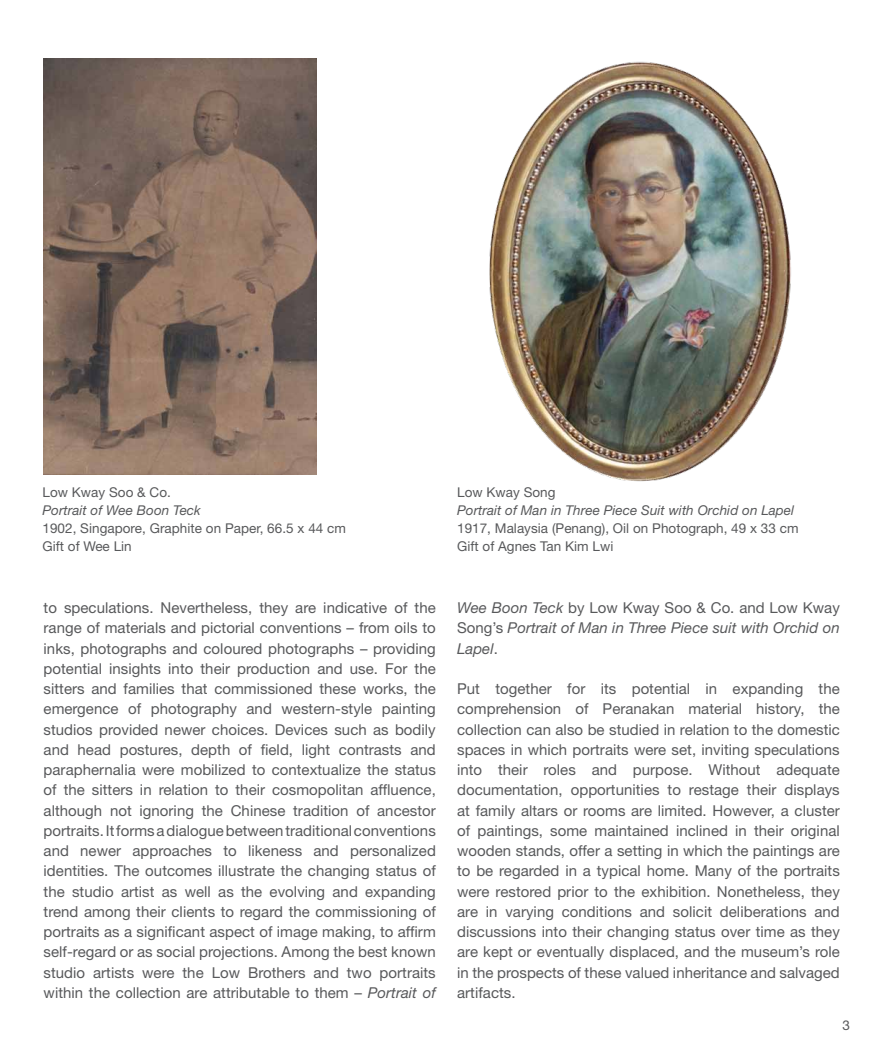
<style>
.page{position:relative;width:893px;height:1063px;background:#fff}
.page>*{position:absolute;margin:0;border:0;box-sizing:border-box;transform-origin:0 0}
.t1{font:15px/20.2px "Helvetica Neue LT Std";letter-spacing:.005em;color:#58595b;text-align:justify}
.t2{font:italic 15px/20.2px "Helvetica Neue LT Std";letter-spacing:.005em;color:#58595b;text-align:justify}
.t3{font:13.5px/18px "Helvetica Neue LT Std";letter-spacing:.005em;color:#58595b}
.t4{font:italic 13.5px "Helvetica Neue LT Std";letter-spacing:.005em;color:#58595b}
.s1{font-style:italic}
.s2{font-style:normal}
</style>
<div class="page">
<img style="left:489px;top:61px;width:302px;height:421px">
<img style="left:44px;top:59px;width:273px;height:416px">
<p class="t3" style="left:43px;top:483px;width:130px">Low Kway Soo &amp; Co.</p>
<p class="t4" style="left:43px;top:502px;width:160px">Portrait of Wee Boon Teck</p>
<p class="t3" style="left:43px;top:519px;width:305px">1902, Singapore, Graphite on Paper, 66.5 x 44 cm<br>Gift of Wee Lin</p>
<p class="t3" style="left:457px;top:483px;width:100px">Low Kway Song</p>
<p class="t4" style="left:457px;top:502px;width:339px">Portrait of Man in Three Piece Suit with Orchid on Lapel</p>
<p class="t3" style="left:457px;top:519px;width:343px">1917, Malaysia (Penang), Oil on Photograph, 49 x 33 cm<br>Gift of Agnes Tan Kim Lwi</p>
<p class="t1" style="left:44px;top:597px;width:394px">to speculations. Nevertheless, they are indicative of the range of materials and pictorial conventions – from oils to inks, photographs and coloured photographs – providing potential insights into their production and use. For the sitters and families that commissioned these works, the emergence of photography and western-style painting studios provided newer choices. Devices such as bodily and head postures, depth of field, light contrasts and paraphernalia were mobilized to contextualize the status of the sitters in relation to their cosmopolitan affluence, although not ignoring the Chinese tradition of ancestor portraits. It forms a dialogue between traditional conventions and newer approaches to likeness and personalized identities. The outcomes illustrate the changing status of the studio artist as well as the evolving and expanding trend among their clients to regard the commissioning of portraits as a significant aspect of image making, to affirm self-regard or as social projections. Among the best known studio artists were the Low Brothers and two portraits within the collection are attributable to them – <span class="s1">Portrait of</span></p>
<p class="t2" style="left:457px;top:597px;width:384px">Wee Boon Teck <span class="s2">by Low Kway Soo &amp; Co. and Low Kway Song’s</span> Portrait of Man in Three Piece suit with Orchid on Lapel<span class="s2">.</span></p>
<p class="t1" style="left:457px;top:678px;width:384px">Put together for its potential in expanding the comprehension of Peranakan material history, the collection can also be studied in relation to the domestic spaces in which portraits were set, inviting speculations into their roles and purpose. Without adequate documentation, opportunities to restage their displays at family altars or rooms are limited. However, a cluster of paintings, some maintained inclined in their original wooden stands, offer a setting in which the paintings are to be regarded in a typical home. Many of the portraits were restored prior to the exhibition. Nonetheless, they are in varying conditions and solicit deliberations and discussions into their changing status over time as they are kept or eventually displaced, and the museum’s role in the prospects of these valued inheritance and salvaged artifacts.</p>
<p class="t3" style="left:843px;top:1016px;width:9px">3</p>
</div>
